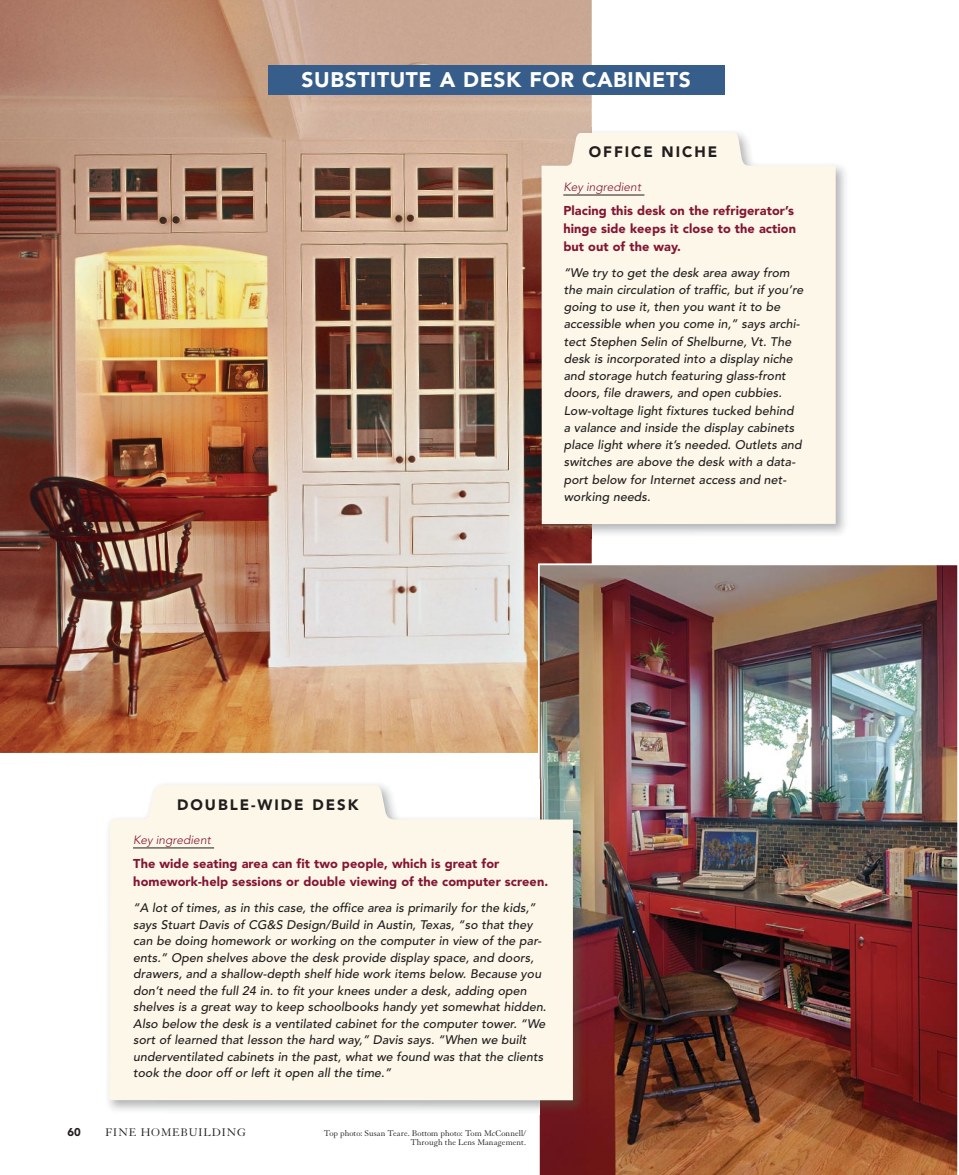
<style>
.page{position:relative;width:959px;height:1175px;background:#fff}
.page>*{position:absolute;margin:0;border:0;box-sizing:border-box;transform-origin:0 0}
.t1{font:900 21px "Avenir";letter-spacing:.03em;color:#fff}
.t2{font:900 15px "Avenir";letter-spacing:.13em;color:#211d1e}
.t3{font:900 12.75px/18px "Avenir";letter-spacing:.005em;color:#831534}
.t4{font:italic 500 12.3px/17.2px "Avenir";letter-spacing:.005em;color:#211d1e}
.t5{font:italic 300 12px "Avenir";color:#831534}
.t6{font:12px "Granjon";letter-spacing:.07em;color:#211d1e}
.t7{font:900 11.25px "Avenir";color:#211d1e}
.t8{font:9px/9px "Granjon";letter-spacing:.005em;color:#211d1e;text-align:right}
</style>
<div class="page">
<img style="left:0;top:0;width:591px;height:753px">
<img style="left:538px;top:563px;width:420px;height:611px">
<img style="left:108px;top:780px;width:479px;height:334px">
<img style="left:538px;top:780px;width:1px;height:334px">
<div style="left:109px;top:784px;width:464px;height:316px;background:#fcf7e8"></div>
<div style="left:268px;top:65px;width:456px;height:29px;background:#375e8a"></div>
<img style="left:536px;top:127px;width:309px;height:411px">
<div style="left:541px;top:132px;width:294px;height:392px;background:#fcf7e8"></div>
<hr style="left:563px;top:195px;width:81px;height:1px;background:#211d1e">
<hr style="left:133px;top:847px;width:81px;height:1px;background:#211d1e">
<h1 class="t1" style="left:301px;top:67px;width:391px">SUBSTITUTE A DESK FOR CABINETS</h1>
<p class="t2" style="left:588px;top:143px;width:130px">OFFICE NICHE</p>
<p class="t5" style="left:563px;top:179px;width:79px">Key ingredient</p>
<p class="t3" style="left:563px;top:201px;width:234px">Placing this desk on the refrigerator’s hinge side keeps it close to the action but out of the way.</p>
<p class="t4" style="left:563px;top:264px;width:241px">“We try to get the desk area away from the main circulation of traffic, but if you’re going to use it, then you want it to be accessible when you come in,” says archi&shy;tect Stephen Selin of Shelburne, Vt. The desk is incorporated into a display niche and storage hutch featuring glass-front doors, file drawers, and open cubbies.<br>Low-voltage light fixtures tucked behind<br>a valance and inside the display cabinets place light where it’s needed. Outlets and switches are above the desk with a data&shy;port below for Internet access and net&shy;working needs.</p>
<p class="t2" style="left:177px;top:795px;width:183px">DOUBLE-WIDE DESK</p>
<p class="t5" style="left:133px;top:832px;width:79px">Key ingredient</p>
<p class="t3" style="left:133px;top:854px;width:416px">The wide seating area can fit two people, which is great for homework-help sessions or double viewing of the computer screen.</p>
<p class="t4" style="left:133px;top:900px;width:414px;line-height:16.5px">“A lot of times, as in this case, the office area is primarily for the kids,” says Stuart Davis of CG&amp;S Design/Build in Austin, Texas, “so that they can be doing homework or working on the computer in view of the par&shy;ents.” Open shelves above the desk provide display space, and doors, drawers, and a shallow-depth shelf hide work items below. Because you don’t need the full 24 in. to fit your knees under a desk, adding open shelves is a great way to keep schoolbooks handy yet somewhat hidden.<br>Also below the desk is a ventilated cabinet for the computer tower. “We sort of learned that lesson the hard way,” Davis says. “When we built underventilated cabinets in the past, what we found was that the clients took the door off or left it open all the time.”</p>
<p class="t7" style="left:68px;top:1125px;width:15px">60</p>
<p class="t6" style="left:105px;top:1126px;width:142px">FINE HOMEBUILDING</p>
<p class="t8" style="left:324px;top:1129px;width:204px">Top photo: Susan Teare. Bottom photo: Tom McConnell/<br>Through the Lens Management.</p>
</div>
